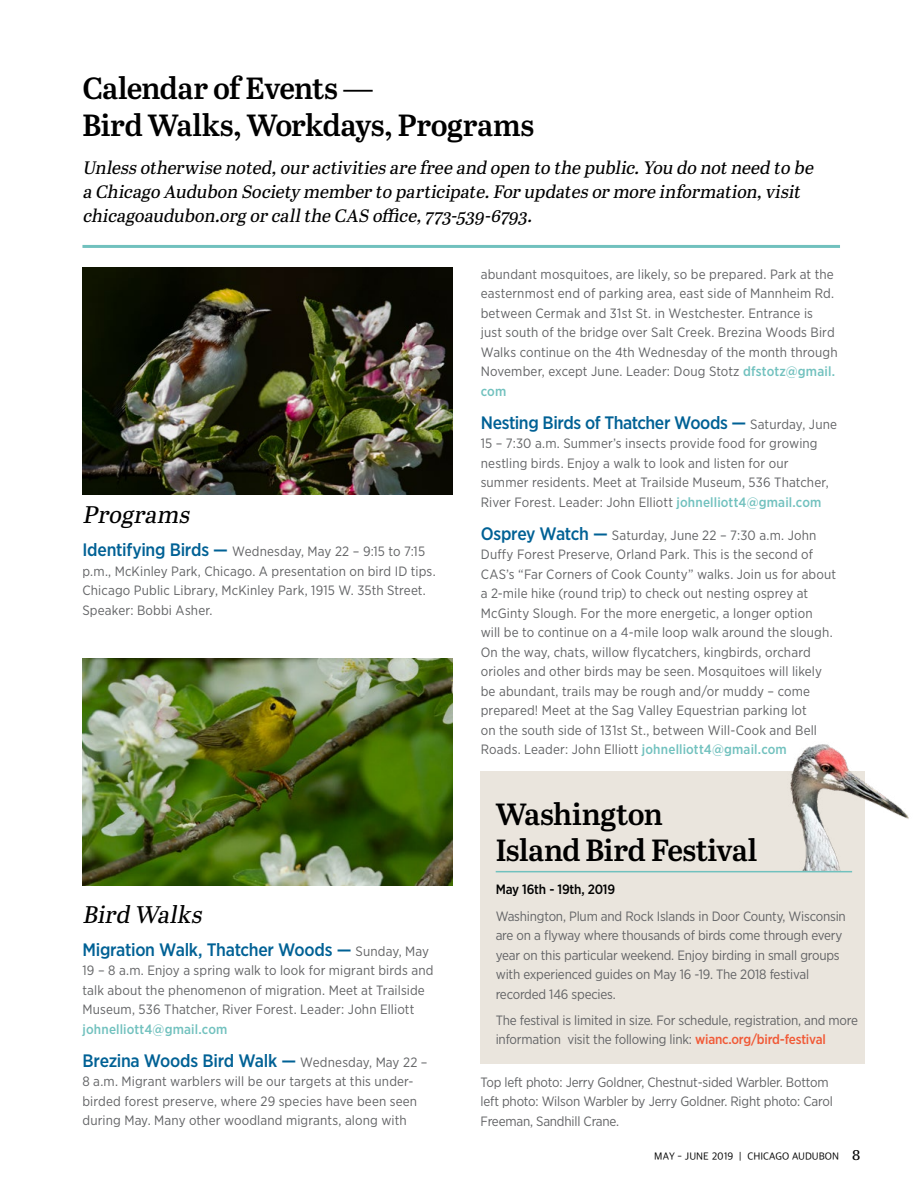
<style>
.page{position:relative;width:918px;height:1188px;background:#fff}
.page>*{position:absolute;margin:0;border:0;box-sizing:border-box;transform-origin:0 0}
.t1{font:600 30.6px/36.8px "Abril Text";letter-spacing:-.02em;color:#000}
.t2{font:italic 24px "Abril Text";color:#000}
.t3{font:italic 18px/24px "Abril Text";color:#000}
.t4{font:500 18px "Gotham Narrow";letter-spacing:-.02em;color:#006195}
.t5{font:13.5px/19.5px "Gotham Narrow";letter-spacing:.005em;color:#636466}
.t6{font:13.5px/19.5px "Gotham Narrow";letter-spacing:-.015em;color:#636466}
.t7{font:500 13.5px "Gotham Narrow";letter-spacing:.015em;color:#71c1be}
.t8{font:500 13.5px "Gotham Narrow";letter-spacing:-.015em;color:#000}
.t9{font:10.5px "Apple SD Gothic Neo";color:#000}
.s1{font-weight:500;font-size:18px;color:#006195}
.s2{font-weight:400;font-size:13.5px;color:#636466}
.s3{font-weight:500;color:#71c1be}
.s4{font-weight:500;color:#f15936}
.s5{font-family:"Abril Text";font-size:15px}
</style>
<div class="page">
<hr style="left:82px;top:245px;width:758px;height:3px;background:#71c1be">
<img style="left:82px;top:268px;width:370px;height:227px">
<img style="left:82px;top:659px;width:370px;height:227px">
<div style="left:481px;top:771px;width:384px;height:292px;background:#eae5dd"></div>
<img style="left:790px;top:744px;width:119px;height:127px">
<hr style="left:496px;top:871px;width:356px;height:1px;background:#71c1be">
<h1 class="t1" style="left:82px;top:69px;width:453px">Calendar of Events —<br>Bird Walks, Workdays, Programs</h1>
<p class="t3" style="left:82px;top:155px;width:736px">Unless otherwise noted,our activities are free and open to the public.You do notneed to be a Chicago Audubon Society member to participate.For updates or more information,visit chicagoaudubon.org or callthe CAS office,773-539-6793.</p>
<h2 class="t2" style="left:82px;top:497px;width:114px">Programs</h2>
<p class="t5" style="left:82px;top:541px;width:355px"><span class="s1">Identifying Birds —</span> Wednesday, May 22 – 9:15 to 7:15 p.m., McKinley Park, Chicago. A presentation on bird ID tips.<br>Chicago Public Library, McKinley Park, 1915 W. 35th Street.<br>Speaker: Bobbi Asher.</p>
<h2 class="t2" style="left:82px;top:897px;width:126px">Bird Walks</h2>
<h3 class="t4" style="left:82px;top:938px;width:348px">Migration Walk, Thatcher Woods — <span class="s2">Sunday, May</span></h3>
<p class="t5" style="left:82px;top:961px;width:353px">19 – 8 a.m. Enjoy a spring walk to look for migrant birds and talk about the phenomenon of migration. Meet at Trailside<br>Museum, 536 Thatcher, River Forest. Leader: John Elliott</p>
<p class="t7" style="left:82px;top:1021px;width:147px">johnelliott4@gmail.com</p>
<h3 class="t4" style="left:82px;top:1049px;width:347px">Brezina Woods Bird Walk — <span class="s2">Wednesday, May 22 –</span></h3>
<p class="t5" style="left:82px;top:1072px;width:336px">8 a.m. Migrant warblers will be our targets at this under&shy;birded forest preserve, where 29 species have been seen during May. Many other woodland migrants, along with</p>
<p class="t5" style="left:481px;top:264px;width:358px">abundant mosquitoes, are likely, so be prepared. Park at the easternmost end of parking area, east side of Mannheim Rd. between Cermak and 31st St. in Westchester. Entrance is just south of the bridge over Salt Creek. Brezina Woods Bird Walks continue on the 4th Wednesday of the month through November, except June. Leader: Doug Stotz <span class="s3">dfstotz@gmail. com</span></p>
<h3 class="t4" style="left:481px;top:411px;width:358px">Nesting Birds of Thatcher Woods — <span class="s2">Saturday, June</span></h3>
<p class="t5" style="left:481px;top:433px;width:349px">15 – 7:30 a.m. Summer’s insects provide food for growing nestling birds. Enjoy a walk to look and listen for our summer residents. Meet at Trailside Museum, 536 Thatcher, River Forest. Leader: John Elliott <span class="s3">johnelliott4@gmail.com</span></p>
<p class="t5" style="left:481px;top:525px;width:357px"><span class="s1">Osprey Watch —</span> Saturday, June 22 – 7:30 a.m. John Duffy Forest Preserve, Orland Park. This is the second of CAS’s “Far Corners of Cook County” walks. Join us for about a 2-mile hike (round trip) to check out nesting osprey at McGinty Slough. For the more energetic, a longer option<br>will be to continue on a 4-mile loop walk around the slough.<br>On the way, chats, willow flycatchers, kingbirds, orchard orioles and other birds may be seen. Mosquitoes will likely be abundant, trails may be rough and/or muddy – come prepared! Meet at the Sag Valley Equestrian parking lot<br>on the south side of 131st St., between Will-Cook and Bell Roads. Leader: John Elliott <span class="s3">johnelliott4@gmail.com</span></p>
<h1 class="t1" style="left:496px;top:794px;width:263px">Washington<br>Island Bird Festival</h1>
<p class="t8" style="left:496px;top:881px;width:121px">May 16th - 19th, 2019</p>
<p class="t6" style="left:496px;top:906px;width:352px">Washington, Plum and Rock Islands in Door County, Wisconsin are on a flyway where thousands of birds come through every year on this particular weekend. Enjoy birding in small groups with experienced guides on May 16 -19. The 2018 festival recorded 146 species.</p>
<p class="t6" style="left:496px;top:1010px;width:364px">The festival is limited in size. For schedule, registration, and more information visit the following link: <span class="s4">wianc.org/bird-festival</span></p>
<p class="t6" style="left:481px;top:1072px;width:354px">Top left photo: Jerry Goldner, Chestnut-sided Warbler. Bottom left photo: Wilson Warbler by Jerry Goldner. Right photo: Carol<br>Freeman, Sandhill Crane.</p>
<p class="t9" style="left:654px;top:1150px;width:208px">MAY - JUNE 2019 | CHICAGO AUDUBON <span class="s5">8</span></p>
</div>
